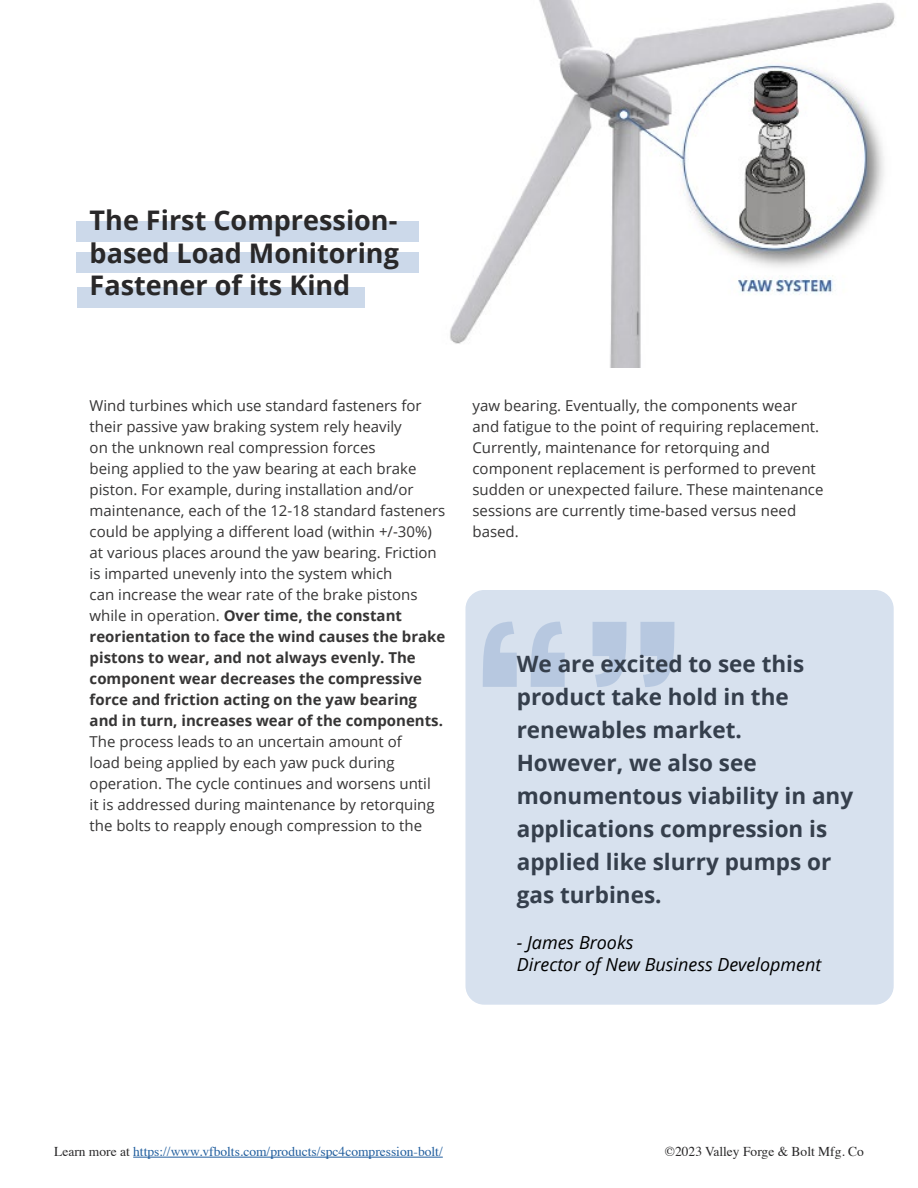
<style>
.page{position:relative;width:918px;height:1188px;background:#fff}
.page>*{position:absolute;margin:0;border:0;box-sizing:border-box;transform-origin:0 0}
.t1{font:800 225px "Oswald";color:#3865a7}
.t2{font:700 27px/32.4px "Open Sans";color:#292829;text-align:justify}
.t3{font:700 22.5px/33px "Open Sans";color:#363535}
.t4{font:italic 18px/21.6px "Open Sans";color:#000}
.t5{font:15px/21px "Open Sans";color:#363535}
.t6{font:13.5px "Times";color:#215e9e}
.t7{font:13.5px "Times";color:#292829}
.s1{font-weight:700}
.s2{color:#292829}
</style>
<div class="page">
<hr style="left:133px;top:1157px;width:310px;height:1px;background:#215e9e">
<img style="left:450px;top:0;width:445px;height:367px">
<div style="left:77px;top:287px;width:287px;height:21px;background:#ccd9ea"></div>
<div style="left:77px;top:252px;width:342px;height:21px;background:#ccd9ea"></div>
<div style="left:77px;top:221px;width:342px;height:20px;background:#ccd9ea"></div>
<div style="left:466px;top:591px;width:427px;height:413px;background:#d7e1ee;border-radius:18px"></div>
<div style="left:465px;top:590px;width:429px;height:415px;border:2px solid #3467ac;border-radius:18px"></div>
<h2 class="t2" style="left:90px;top:204px;width:311px">The First Compression&shy;based Load Monitoring Fastener of its Kind</h2>
<p class="t5" style="left:90px;top:395px;width:357px">Wind turbines which use standard fasteners for their passive yaw braking system rely heavily<br>on the unknown real compression forces<br>being applied to the yaw bearing at each brake piston. For example, during installation and/or maintenance, each of the 12-18 standard fasteners could be applying a different load (within +/-30%) at various places around the yaw bearing. Friction is imparted unevenly into the system which<br>can increase the wear rate of the brake pistons while in operation. <span class="s1">Over time, the constant reorientation to face the wind causes the brake pistons to wear, and not always evenly. The component wear decreases the compressive force and friction acting on the yaw bearing and in turn, increases wear of the components.</span></p>
<p class="t5" style="left:90px;top:731px;width:347px">The process leads to an uncertain amount of load being applied by each yaw puck during operation. The cycle continues and worsens until it is addressed during maintenance by retorquing the bolts to reapply enough compression to the</p>
<p class="t5" style="left:472px;top:395px;width:352px">yaw bearing. Eventually, the components wear and fatigue to the point of requiring replacement.<br>Currently, maintenance for retorquing and component replacement is performed to prevent sudden or unexpected failure. These maintenance sessions are currently time-based versus need based.</p>
<h1 class="t1" style="left:478px;top:595px;width:203px">“”</h1>
<h3 class="t3" style="left:517px;top:647px;width:338px">We are excited to see this product take hold in the renewables market.<br>However, we also see monumentous viability in any applications compression is applied like slurry pumps or gas turbines.</h3>
<p class="t4" style="left:517px;top:932px;width:306px">- James Brooks<br>Director of New Business Development</p>
<p class="t6" style="left:54px;top:1139px;width:390px"><span class="s2">Learn more at</span> https://www.vfbolts.com/products/spc4compression-bolt/</p>
<p class="t7" style="left:665px;top:1139px;width:201px">©2023 Valley Forge &amp; Bolt Mfg. Co</p>
</div>
